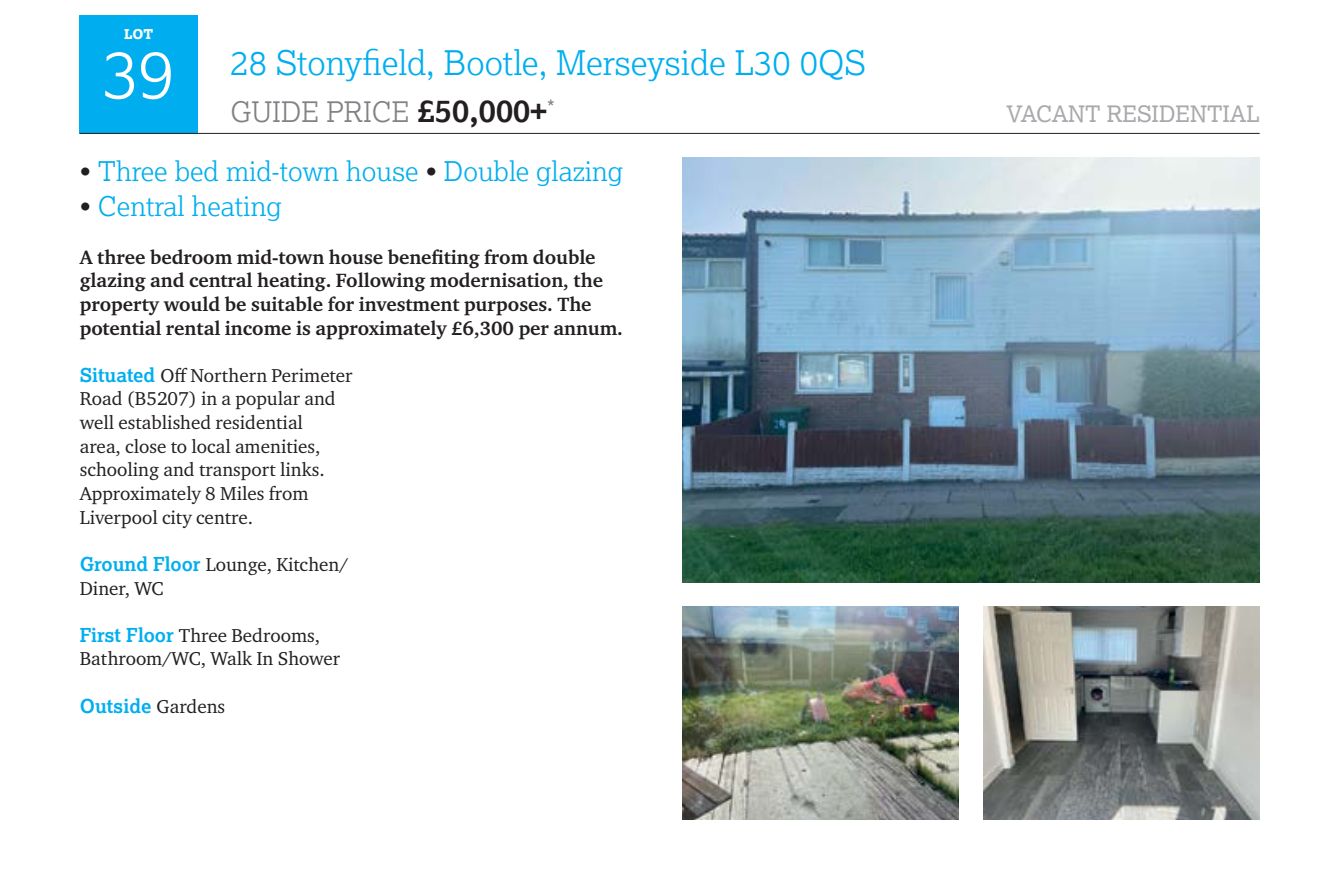
<style>
.page{position:relative;width:1338px;height:890px;background:#fff}
.page>*{position:absolute;margin:0;border:0;box-sizing:border-box;transform-origin:0 0}
.t1{font:300 67.5px "Lexia";color:#fff}
.t2{font:300 33.75px "Lexia";color:#00aeef}
.t3{font:300 28.12px "Lexia";color:#808285}
.t4{font:300 27px "Lexia";color:#00aeef}
.t5{font:22.5px "Lexia";color:#a7a9ac}
.t6{font:20.25px "Lexia";color:#808285}
.t7{font:700 19.8px/23.6px "Charter ITC Pro";color:#231f20}
.t8{font:19.12px/23.6px "Charter ITC Pro";color:#231f20}
.t9{font:700 19.12px "Lexia";color:#00aeef}
.t10{font:800 13.5px "Lexia";color:#fff}
.s1{font-weight:700;font-size:31.5px;color:#231f20}
.s2{color:#231f20}
.s3{font-family:"Lexia";font-weight:700;color:#00aeef}
.s4{font-family:"Charter ITC Pro";font-weight:400;color:#231f20}
</style>
<div class="page">
<div style="left:80px;top:16px;width:118px;height:118px;background:#00aeef"></div>
<hr style="left:80px;top:133px;width:1180px;height:1px;background:#231f20">
<img style="left:682px;top:606px;width:276px;height:213px">
<img style="left:984px;top:606px;width:276px;height:213px">
<img style="left:682px;top:157px;width:578px;height:426px">
<p class="t10" style="left:124px;top:25px;width:31px">LOT</p>
<h1 class="t1" style="left:103px;top:31px;width:73px">39</h1>
<h2 class="t2" style="left:230px;top:41px;width:637px">28 Stonyfield, Bootle, Merseyside L30 0QS</h2>
<h3 class="t3" style="left:230px;top:94px;width:318px">GUIDE PRICE <span class="s1">£50,000+</span></h3>
<p class="t5" style="left:1006px;top:99px;width:255px">VACANT RESIDENTIAL</p>
<p class="t6" style="left:547px;top:95px;width:9px">*</p>
<h3 class="t4" style="left:80px;top:154px;width:545px"><span class="s2">•</span> Three bed mid-town house <span class="s2">•</span> Double glazing</h3>
<h3 class="t4" style="left:80px;top:189px;width:204px"><span class="s2">•</span> Central heating</h3>
<p class="t7" style="left:80px;top:245px;width:545px">A three bedroom mid-town house benefiting from double glazing and central heating. Following modernisation, the property would be suitable for investment purposes. The potential rental income is approximately £6,300 per annum.</p>
<p class="t8" style="left:80px;top:363px;width:274px"><span class="s3">Situated</span> Off Northern Perimeter<br>Road (B5207) in a popular and well established residential<br>area, close to local amenities, schooling and transport links.<br>Approximately 8 Miles from<br>Liverpool city centre.</p>
<p class="t8" style="left:80px;top:552px;width:270px"><span class="s3">Ground Floor</span> Lounge, Kitchen/<br>Diner, WC</p>
<p class="t8" style="left:80px;top:623px;width:262px"><span class="s3">First Floor</span> Three Bedrooms,<br>Bathroom/WC, Walk In Shower</p>
<p class="t9" style="left:80px;top:693px;width:147px">Outside <span class="s4">Gardens</span></p>
</div>
